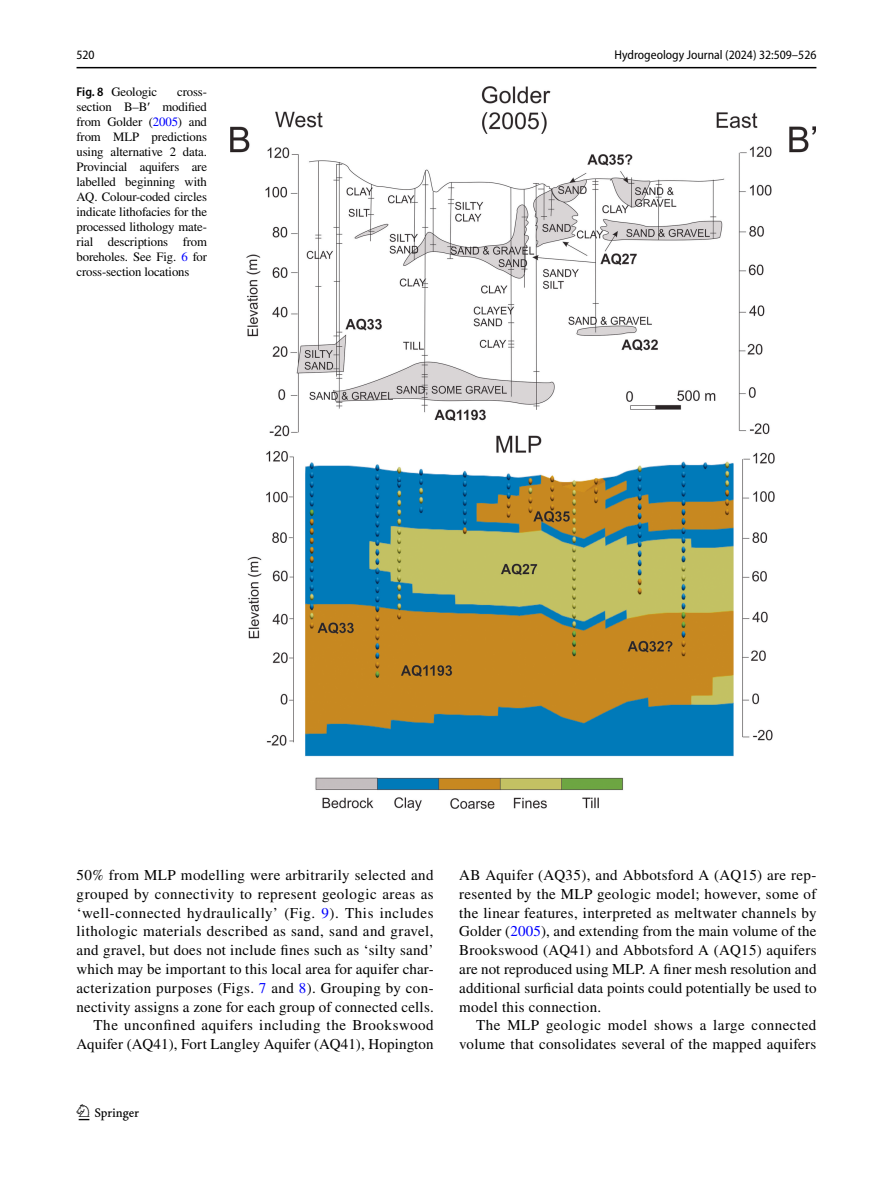
<style>
.page{position:relative;width:893px;height:1187px;background:#fff}
.page>*{position:absolute;margin:0;border:0;box-sizing:border-box;transform-origin:0 0}
.t1{font:22.5px "Springnew Regular 2";color:#000}
.t2{font:15px/18.8px "STIX";letter-spacing:.025em;color:#000;text-align:right}
.t3{font:12.75px/15px "STIX";letter-spacing:-.01em;color:#000;text-align:justify}
.t4{font:semi-condensed 12.75px "Myriad Pro";color:#000}
.s1{font-family:"Myriad Pro";font-weight:600;font-stretch:semi-condensed}
.s2{font-family:"Times New Roman"}
.s3{color:#00f}
</style>
<div class="page">
<hr style="left:77px;top:67px;width:739px;height:1px;background:#000">
<img style="left:231px;top:87px;width:585px;height:723px">
<p class="t4" style="left:77px;top:48px;width:20px">520</p>
<p class="t4" style="left:615px;top:48px;width:203px">Hydrogeology Journal (2024) 32:509–526</p>
<p class="t3" style="left:77px;top:85px;width:82px"><span class="s1">Fig. 8</span> Geologic</p>
<p class="t3" style="left:77px;top:85px;width:132px;text-indent:101px">cross&shy;section B–B<span class="s2">′</span> modified from Golder (<span class="s3">2005</span>) and from MLP predictions using alternative 2 data.<br>Provincial aquifers are labelled beginning with AQ. Colour-coded circles indicate lithofacies for the processed lithology mate&shy;rial descriptions from boreholes. See Fig. <span class="s3">6</span> for cross-section locations</p>
<p class="t2" style="left:77px;top:866px;width:359px">50% from MLP modelling were arbitrarily selected and grouped by connectivity to represent geologic areas as ‘well-connected hydraulically’ (Fig. <span class="s3">9</span>). This includes lithologic materials described as sand, sand and gravel, and gravel, but does not include fines such as ‘silty sand’ which may be important to this local area for aquifer char&shy;acterization purposes (Figs. <span class="s3">7</span> and <span class="s3">8</span>). Grouping by con&shy;nectivity assigns a zone for each group of connected cells.<br>The unconfined aquifers including the Brookswood Aquifer (AQ41), Fort Langley Aquifer (AQ41), Hopington</p>
<p class="t2" style="left:459px;top:866px;width:359px;text-align:justify">AB Aquifer (AQ35), and Abbotsford A (AQ15) are rep&shy;resented by the MLP geologic model; however, some of the linear features, interpreted as meltwater channels by Golder (<span class="s3">2005</span>), and extending from the main volume of the Brookswood (AQ41) and Abbotsford A (AQ15) aquifers are not reproduced using MLP. A finer mesh resolution and additional surficial data points could potentially be used to model this connection.</p>
<p class="t2" style="left:459px;top:1016px;width:359px">The MLP geologic model shows a large connected volume that consolidates several of the mapped aquifers</p>
<h1 class="t1" style="left:79px;top:1104px;width:62px">1 3</h1>
</div>
